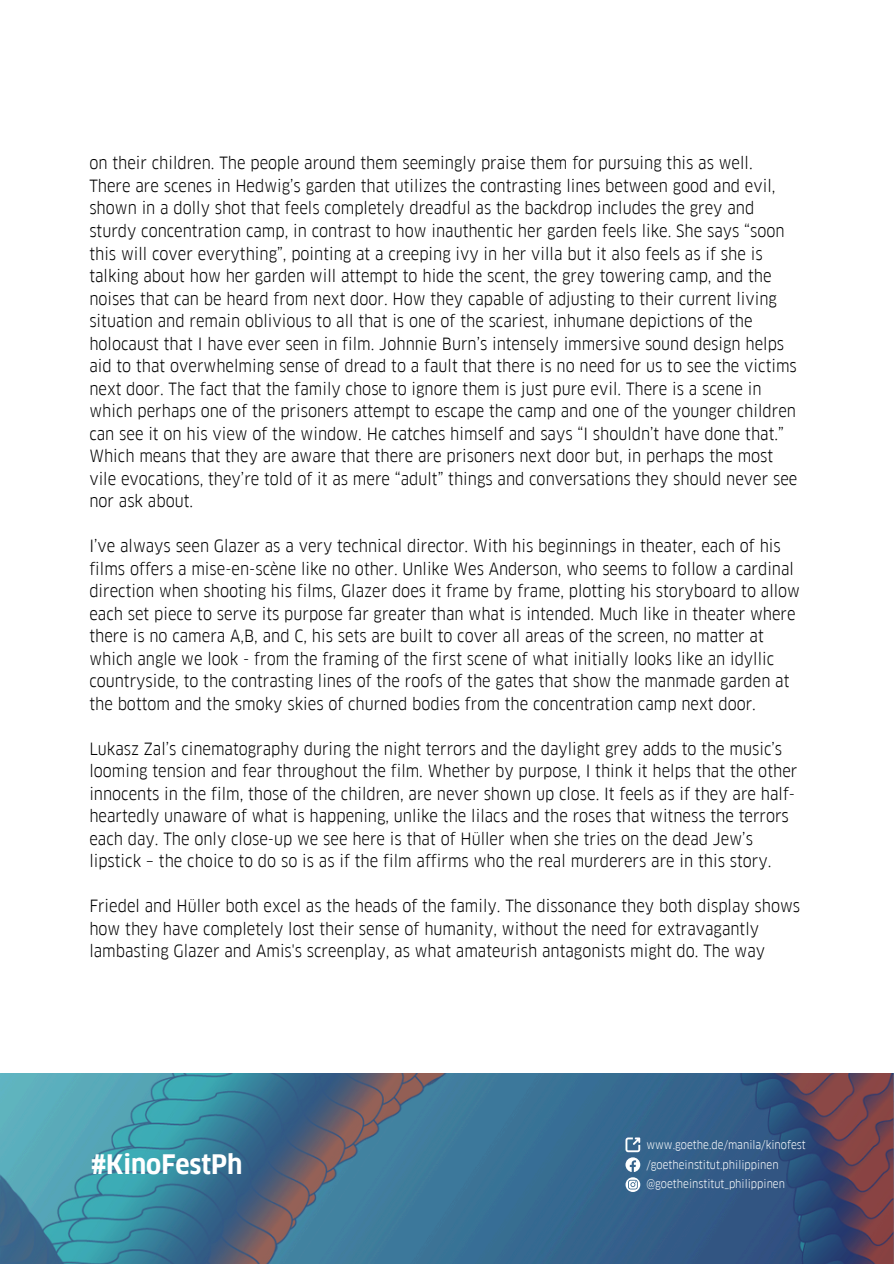
<style>
.page{position:relative;width:894px;height:1264px;background:#fff}
.page>*{position:absolute;margin:0;border:0;box-sizing:border-box;transform-origin:0 0}
.t1{font:700 26.25px "Goethe FF Clan";color:#fff}
.t2{font:16.5px/22.5px "Goethe FF Clan";color:#000}
.t3{font:11.25px "Goethe FF Clan";color:#fff}
</style>
<div class="page">
<img style="left:0;top:1073px;width:893px;height:190px">
<svg style="left:625px;top:1137px;width:15px;height:34px"></svg>
<svg style="left:625px;top:1177px;width:15px;height:14px"></svg>
<h2 class="t2" style="left:89px;top:152px;width:709px">on their children. The people around them seemingly praise them for pursuing this as well.<br>There are scenes in Hedwig’s garden that utilizes the contrasting lines between good and evil, shown in a dolly shot that feels completely dreadful as the backdrop includes the grey and sturdy concentration camp, in contrast to how inauthentic her garden feels like. She says “soon this will cover everything”, pointing at a creeping ivy in her villa but it also feels as if she is talking about how her garden will attempt to hide the scent, the grey towering camp, and the noises that can be heard from next door. How they capable of adjusting to their current living situation and remain oblivious to all that is one of the scariest, inhumane depictions of the holocaust that I have ever seen in film. Johnnie Burn’s intensely immersive sound design helps aid to that overwhelming sense of dread to a fault that there is no need for us to see the victims next door. The fact that the family chose to ignore them is just pure evil. There is a scene in which perhaps one of the prisoners attempt to escape the camp and one of the younger children can see it on his view of the window. He catches himself and says “I shouldn’t have done that.” Which means that they are aware that there are prisoners next door but, in perhaps the most vile evocations, they’re told of it as mere “adult” things and conversations they should never see nor ask about.</h2>
<h2 class="t2" style="left:89px;top:535px;width:712px">I’ve always seen Glazer as a very technical director. With his beginnings in theater, each of his films offers a mise-en-scène like no other. Unlike Wes Anderson, who seems to follow a cardinal direction when shooting his films, Glazer does it frame by frame, plotting his storyboard to allow each set piece to serve its purpose far greater than what is intended. Much like in theater where there is no camera A,B, and C, his sets are built to cover all areas of the screen, no matter at which angle we look - from the framing of the first scene of what initially looks like an idyllic countryside, to the contrasting lines of the roofs of the gates that show the manmade garden at the bottom and the smoky skies of churned bodies from the concentration camp next door.</h2>
<h2 class="t2" style="left:89px;top:737px;width:709px">Lukasz Zal’s cinematography during the night terrors and the daylight grey adds to the music’s looming tension and fear throughout the film. Whether by purpose, I think it helps that the other innocents in the film, those of the children, are never shown up close. It feels as if they are half&shy;heartedly unaware of what is happening, unlike the lilacs and the roses that witness the terrors each day. The only close-up we see here is that of Hüller when she tries on the dead Jew’s lipstick – the choice to do so is as if the film affirms who the real murderers are in this story.</h2>
<h2 class="t2" style="left:89px;top:895px;width:712px">Friedel and Hüller both excel as the heads of the family. The dissonance they both display shows how they have completely lost their sense of humanity, without the need for extravagantly lambasting Glazer and Amis's screenplay, as what amateurish antagonists might do. The way</h2>
<p class="t1" style="left:91px;top:1147px;width:153px">#KinoFestPh</p>
<p class="t3" style="left:646px;top:1137px;width:161px">www.goethe.de/manila/kinofest</p>
<p class="t3" style="left:646px;top:1157px;width:134px">/goetheinstitut.philippinen</p>
<h1 class="t3" style="left:646px;top:1176px;width:140px">@goetheinstitut_philippinen</h1>
</div>
